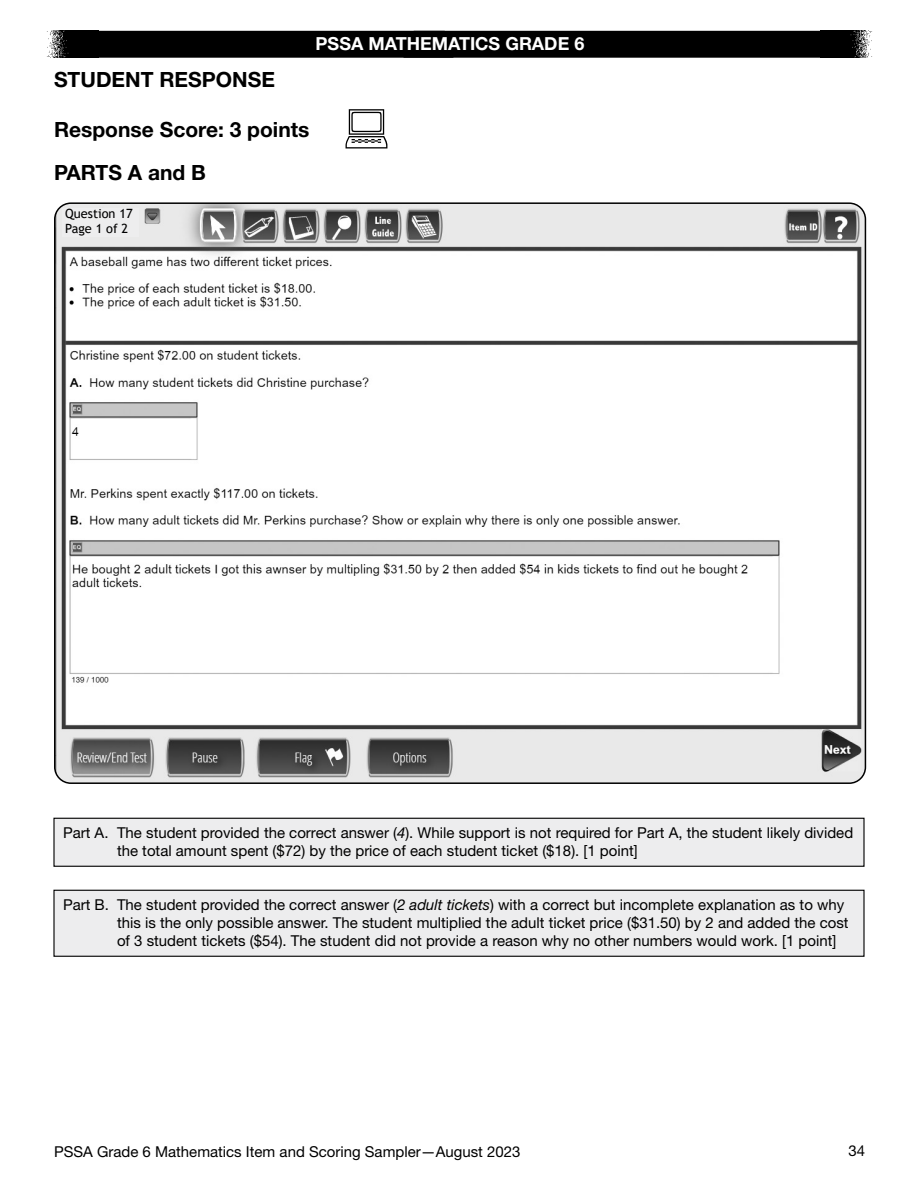
<style>
.page{position:relative;width:918px;height:1188px;background:#fff}
.page>*{position:absolute;margin:0;border:0;box-sizing:border-box;transform-origin:0 0}
.t1{font:700 21px "Helvetica Neue LT Std";color:#000}
.t2{font:700 18px "Helvetica Neue LT Std";color:#fff}
.t3{font:15px/18px "Helvetica Neue LT Std";color:#000}
.t4{font:12.75px/15.3px "Trebuchet MS";color:#000}
.s1{font-style:italic}
</style>
<div class="page">
<img style="left:47px;top:31px;width:51px;height:27px">
<img style="left:820px;top:31px;width:52px;height:27px">
<div style="left:98px;top:31px;width:722px;height:27px;background:#000"></div>
<div style="left:54px;top:818px;width:810px;height:48px;background:#ededee"></div>
<div style="left:53px;top:818px;width:812px;height:49px;border:1px solid #000"></div>
<div style="left:54px;top:890px;width:810px;height:66px;background:#ededee"></div>
<div style="left:53px;top:890px;width:812px;height:67px;border:1px solid #000"></div>
<svg style="left:346px;top:109px;width:41px;height:39px"></svg>
<img style="left:56px;top:205px;width:809px;height:577px">
<div style="left:62px;top:209px;width:77px;height:28px;background:#ededee"></div>
<p class="t2" style="left:316px;top:33px;width:270px">PSSA MATHEMATICS GRADE 6</p>
<p class="t1" style="left:54px;top:67px;width:222px">STUDENT RESPONSE</p>
<p class="t1" style="left:54px;top:117px;width:257px">Response Score: 3 points</p>
<p class="t1" style="left:54px;top:160px;width:154px">PARTS A and B</p>
<p class="t4" style="left:65px;top:206px;width:69px">Question 17<br>Page 1 of 2</p>
<p class="t3" style="left:117px;top:823px;width:738px;text-indent:-54px">Part A . The student provided the correct answer (<span class="s1">4</span>) . While support is not required for Part A, the student likely divided the total amount spent ($72) by the price of each student ticket ($18) . [1 point]</p>
<p class="t3" style="left:117px;top:895px;width:733px;text-indent:-54px">Part B . The student provided the correct answer (<span class="s1">2 adult tickets</span>) with a correct but incomplete explanation as to why this is the only possible answer . The student multiplied the adult ticket price ($31 .50) by 2 and added the cost of 3 student tickets ($54) . The student did not provide a reason why no other numbers would work . [1 point]</p>
<p class="t3" style="left:54px;top:1142px;width:468px">PSSA Grade 6 Mathematics Item and Scoring Sampler—August 2023</p>
<p class="t3" style="left:848px;top:1142px;width:18px">34</p>
</div>
